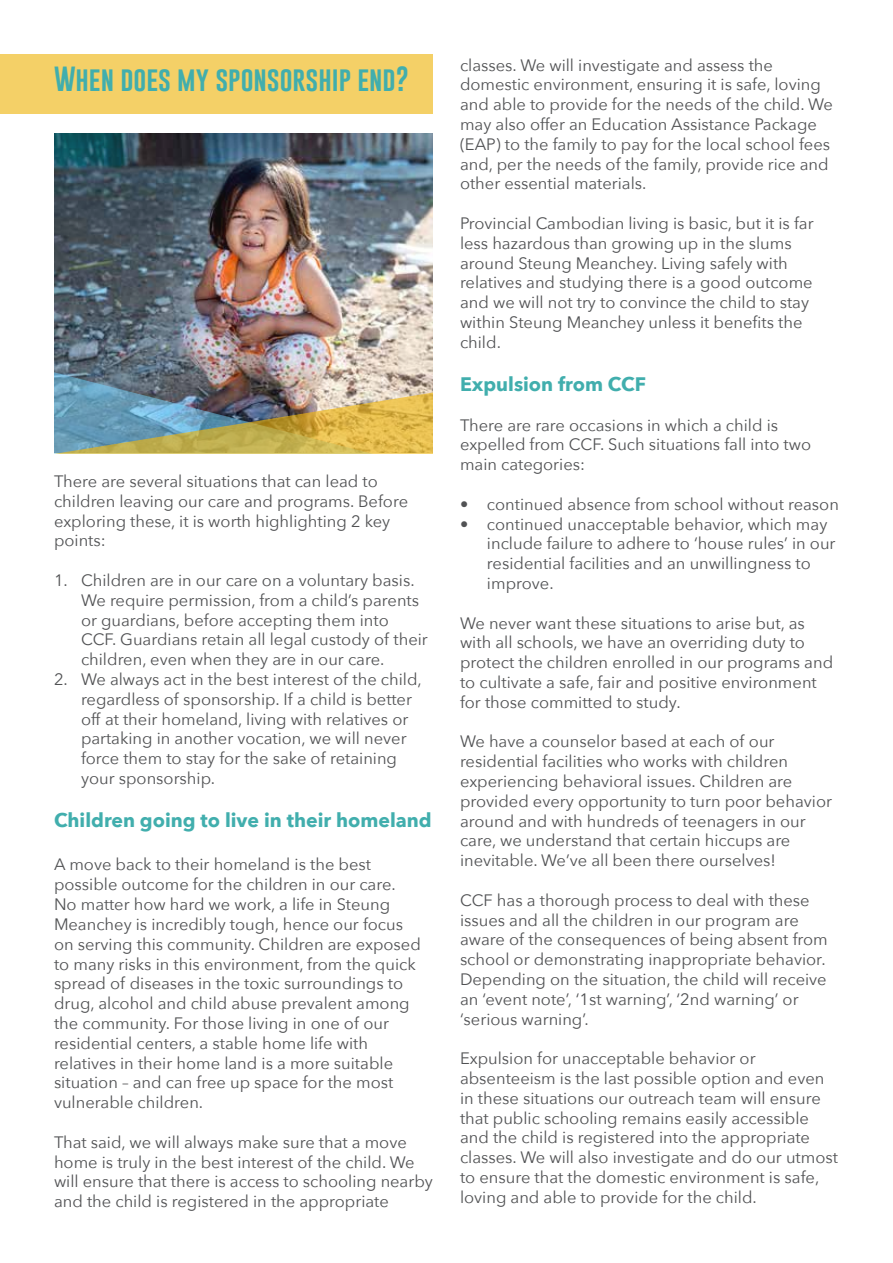
<style>
.page{position:relative;width:893px;height:1263px;background:#fff}
.page>*{position:absolute;margin:0;border:0;box-sizing:border-box;transform-origin:0 0}
.t1{font:25.5px "Gobold";color:#41aead}
.t2{font:700 19.5px "Avenir Next";color:#41aead}
.t3{font:16.5px/19.8px "Avenir Next";color:#515254}
</style>
<div class="page">
<div style="left:0;top:54px;width:433px;height:60px;background:#f4d067"></div>
<img style="left:54px;top:134px;width:379px;height:238px">
<img style="left:54px;top:372px;width:379px;height:82px">
<h1 class="t1" style="left:54px;top:62px;width:356px">When does my sponsorship end?</h1>
<p class="t3" style="left:54px;top:471px;width:356px">There are several situations that can lead to children leaving our care and programs. Before exploring these, it is worth highlighting 2 key points:</p>
<p class="t3" style="left:81px;top:570px;width:348px;text-indent:-27px">1. Children are in our care on a voluntary basis.<br>We require permission, from a child’s parents or guardians, before accepting them into CCF. Guardians retain all legal custody of their children, even when they are in our care.</p>
<p class="t3" style="left:81px;top:669px;width:342px;text-indent:-27px">2. We always act in the best interest of the child, regardless of sponsorship. If a child is better off at their homeland, living with relatives or partaking in another vocation, we will never force them to stay for the sake of retaining your sponsorship.</p>
<p class="t2" style="left:54px;top:803px;width:379px">Children going to live in their homeland</p>
<p class="t3" style="left:54px;top:854px;width:368px">A move back to their homeland is the best possible outcome for the children in our care.<br>No matter how hard we work, a life in Steung Meanchey is incredibly tough, hence our focus on serving this community. Children are exposed to many risks in this environment, from the quick spread of diseases in the toxic surroundings to drug, alcohol and child abuse prevalent among the community. For those living in one of our residential centers, a stable home life with relatives in their home land is a more suitable situation – and can free up space for the most vulnerable children.</p>
<p class="t3" style="left:54px;top:1131px;width:380px">That said, we will always make sure that a move home is truly in the best interest of the child. We will ensure that there is access to schooling nearby and the child is registered in the appropriate</p>
<p class="t3" style="left:460px;top:54px;width:374px">classes. We will investigate and assess the domestic environment, ensuring it is safe, loving and able to provide for the needs of the child. We may also offer an Education Assistance Package (EAP) to the family to pay for the local school fees and, per the needs of the family, provide rice and other essential materials.</p>
<p class="t3" style="left:460px;top:213px;width:355px">Provincial Cambodian living is basic, but it is far less hazardous than growing up in the slums around Steung Meanchey. Living safely with relatives and studying there is a good outcome and we will not try to convince the child to stay within Steung Meanchey unless it benefits the child.</p>
<p class="t2" style="left:460px;top:367px;width:188px">Expulsion from CCF</p>
<p class="t3" style="left:460px;top:414px;width:353px">There are rare occasions in which a child is expelled from CCF. Such situations fall into two main categories:</p>
<p class="t3" style="left:460px;top:493px;width:380px">• continued absence from school without reason</p>
<p class="t3" style="left:487px;top:513px;width:350px;text-indent:-27px">• continued unacceptable behavior, which may include failure to adhere to ‘house rules’ in our residential facilities and an unwillingness to improve.</p>
<p class="t3" style="left:460px;top:612px;width:375px">We never want these situations to arise but, as with all schools, we have an overriding duty to protect the children enrolled in our programs and to cultivate a safe, fair and positive environment for those committed to study.</p>
<p class="t3" style="left:460px;top:731px;width:373px">We have a counselor based at each of our residential facilities who works with children experiencing behavioral issues. Children are provided every opportunity to turn poor behavior around and with hundreds of teenagers in our care, we understand that certain hiccups are inevitable. We’ve all been there ourselves!</p>
<p class="t3" style="left:460px;top:889px;width:369px">CCF has a thorough process to deal with these issues and all the children in our program are aware of the consequences of being absent from school or demonstrating inappropriate behavior.<br>Depending on the situation, the child will receive an ‘event note’, ‘1st warning’, ‘2nd warning’ or ‘serious warning’.</p>
<p class="t3" style="left:460px;top:1048px;width:379px">Expulsion for unacceptable behavior or absenteeism is the last possible option and even in these situations our outreach team will ensure that public schooling remains easily accessible and the child is registered into the appropriate classes. We will also investigate and do our utmost to ensure that the domestic environment is safe, loving and able to provide for the child.</p>
</div>
